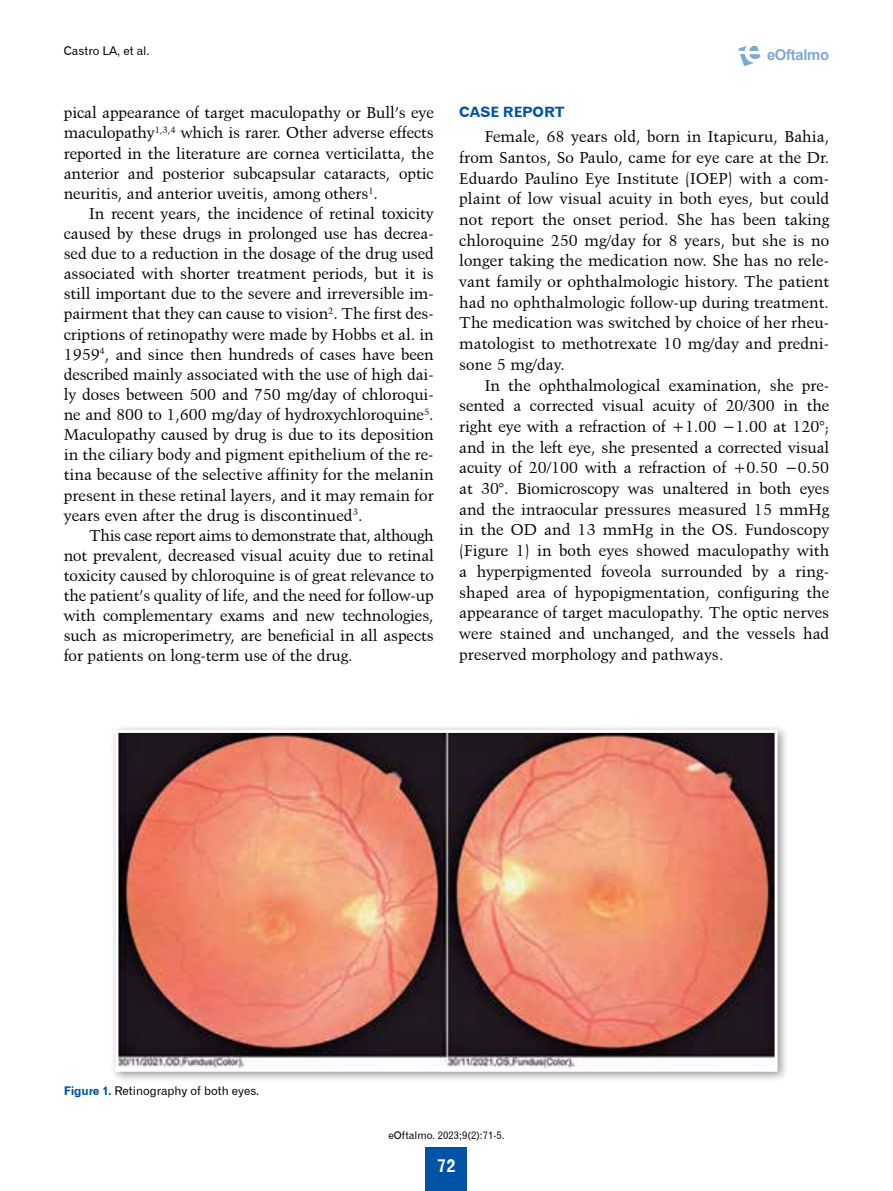
<style>
.page{position:relative;width:893px;height:1191px;background:#fff}
.page>*{position:absolute;margin:0;border:0;box-sizing:border-box;transform-origin:0 0}
.t1{font:18px "Gothic 720 BT Bold B";color:#fff}
.t2{font:15.75px/20.1px "Kuenstler 480 BT";letter-spacing:.01em;color:#000;text-align:justify}
.t3{font:700 14.85px "Arial";letter-spacing:-.02em;color:#0054a6}
.t4{font:14.25px "Gothic 720 BT Bold B";color:#0054a6}
.t5{font:12px "Gothic 720 BT Roman B";color:#000}
.t6{font:10.5px "Gothic 720 BT Roman B";color:#000}
.s1{font-family:"Gothic 720 BT Bold B";color:#0054a6}
</style>
<div class="page">
<div style="left:426px;top:1147px;width:41px;height:44px;background:#0054a6"></div>
<svg style="left:738px;top:45px;width:22px;height:21px"></svg>
<div style="left:110px;top:725px;width:678px;height:357px;background:#000;opacity:.4"></div>
<img style="left:119px;top:734px;width:654px;height:333px">
<div style="left:115px;top:730px;width:662px;height:341px;border:3px solid #fff"></div>
<p class="t5" style="left:64px;top:43px;width:87px">Castro LA, et al.</p>
<p class="t2" style="left:64px;top:102px;width:371px">pical appearance of target maculopathy or Bull’s eye maculopathy<sup>1,3,4</sup> which is rarer. Other adverse effects reported in the literature are cornea verticilatta, the anterior and posterior subcapsular cataracts, optic neuritis, and anterior uveitis, among others<sup>1</sup>.</p>
<p class="t2" style="left:64px;top:203px;width:371px;text-indent:26px">In recent years, the incidence of retinal toxicity caused by these drugs in prolonged use has decrea&shy;sed due to a reduction in the dosage of the drug used associated with shorter treatment periods, but it is still important due to the severe and irreversible im&shy;pairment that they can cause to vision<sup>2</sup>. The first des&shy;criptions of retinopathy were made by Hobbs et al. in 1959<sup>4</sup>, and since then hundreds of cases have been described mainly associated with the use of high dai&shy;ly doses between 500 and 750 mg/day of chloroqui&shy;ne and 800 to 1,600 mg/day of hydroxychloroquine<sup>5</sup>.<br>Maculopathy caused by drug is due to its deposition in the ciliary body and pigment epithelium of the re&shy;tina because of the selective affinity for the melanin present in these retinal layers, and it may remain for years even after the drug is discontinued<sup>3</sup>.</p>
<p class="t2" style="left:64px;top:525px;width:371px;text-indent:26px">This case report aims to demonstrate that, although not prevalent, decreased visual acuity due to retinal toxicity caused by chloroquine is of great relevance to the patient’s quality of life, and the need for follow-up with complementary exams and new technologies, such as microperimetry, are beneficial in all aspects for patients on long-term use of the drug.</p>
<p class="t3" style="left:767px;top:44px;width:64px">eOftalmo</p>
<p class="t4" style="left:459px;top:103px;width:107px">CASE REPORT</p>
<p class="t2" style="left:459px;top:126px;width:371px;line-height:20.7px;text-indent:26px">Female, 68 years old, born in Itapicuru, Bahia, from Santos, So Paulo, came for eye care at the Dr.<br>Eduardo Paulino Eye Institute (IOEP) with a com&shy;plaint of low visual acuity in both eyes, but could not report the onset period. She has been taking chloroquine 250 mg/day for 8 years, but she is no longer taking the medication now. She has no rele&shy;vant family or ophthalmologic history. The patient had no ophthalmologic follow-up during treatment.<br>The medication was switched by choice of her rheu&shy;matologist to methotrexate 10 mg/day and predni&shy;sone 5 mg/day.</p>
<p class="t2" style="left:459px;top:374px;width:371px;line-height:20.7px;text-align:left;text-indent:26px">In the ophthalmological examination, she pre&shy;sented a corrected visual acuity of 20/300 in the right eye with a refraction of +1.00 −1.00 at 120°; and in the left eye, she presented a corrected visual acuity of 20/100 with a refraction of +0.50 −0.50 at 30°. Biomicroscopy was unaltered in both eyes and the intraocular pressures measured 15 mmHg in the OD and 13 mmHg in the OS. Fundoscopy (Figure 1) in both eyes showed maculopathy with a hyperpigmented foveola surrounded by a ring&shy;shaped area of hypopigmentation, configuring the appearance of target maculopathy. The optic nerves were stained and unchanged, and the vessels had preserved morphology and pathways.</p>
<p class="t5" style="left:64px;top:1083px;width:197px"><span class="s1">Figure 1.</span> Retinography of both eyes.</p>
<p class="t6" style="left:388px;top:1129px;width:118px">eOftalmo. 2023;9(2):71-5.</p>
<p class="t1" style="left:437px;top:1154px;width:20px">72</p>
</div>
